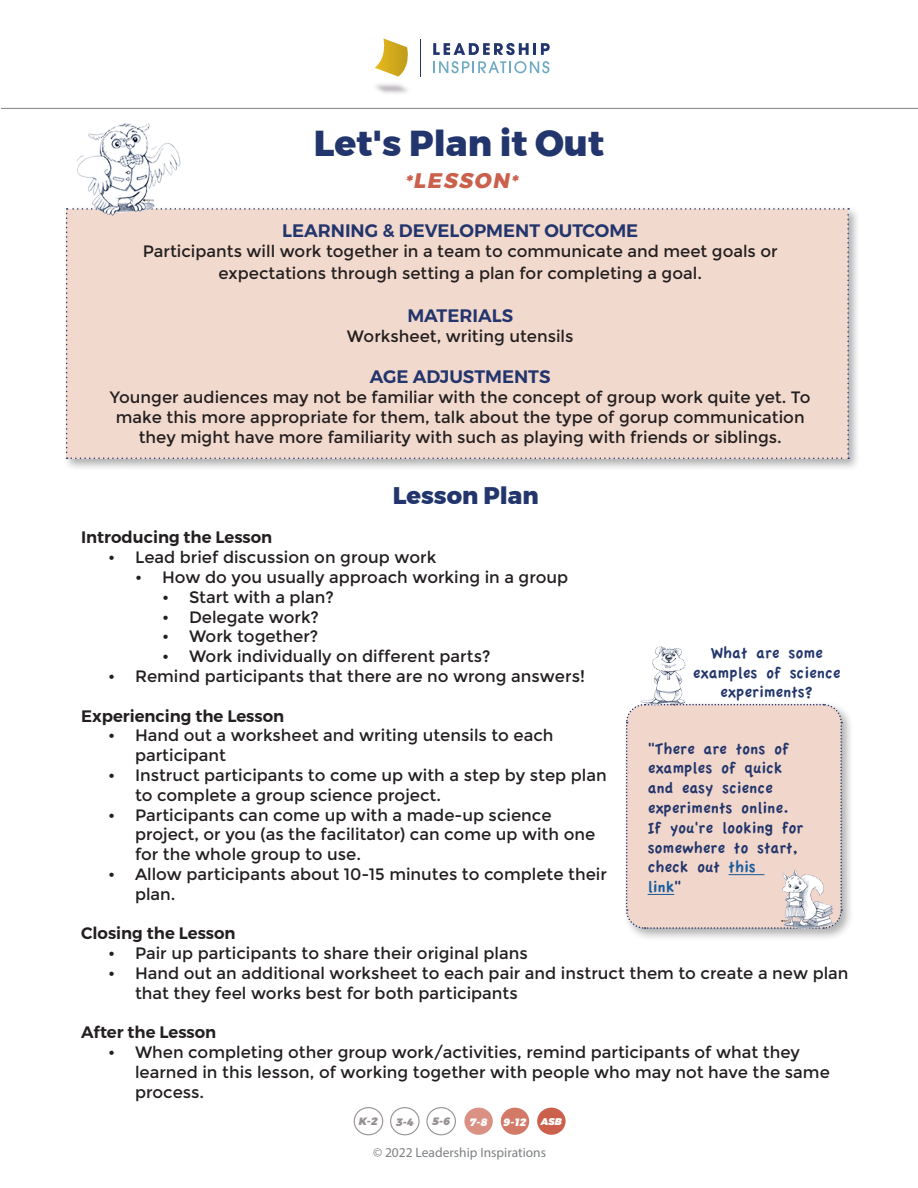
<style>
.page{position:relative;width:918px;height:1188px;background:#fff}
.page>*{position:absolute;margin:0;border:0;box-sizing:border-box;transform-origin:0 0}
.t1{font:800 36px "Montserrat";color:#22356c}
.t2{font:800 24px "Montserrat";color:#22356c}
.t3{font:italic 800 21px "Montserrat";color:#cb614d}
.t4{font:600 18px "Montserrat";color:#22356c}
.t5{font:16.5px/19.8px "Montserrat";color:#231f20}
.t6{font:16.5px/19.8px "Apple Casual";color:#22356c}
.t7{font:600 16.5px "Montserrat";color:#231f20}
.t8{font:13.5px "Myriad Pro";color:#7e8083}
.t9{font:italic 900 10.65px "Montserrat";color:#969190}
.t10{font:italic 900 10.65px "Montserrat";color:#fff}
.t11{font:italic 900 9.75px "Montserrat";color:#fff}
.s1{font-size:18px}
.s2{color:#175d9e}
</style>
<div class="page">
<hr style="left:1px;top:108px;width:917px;height:1px;background:#7e8083">
<div style="left:354px;top:1107px;width:29px;height:28px;border:1px solid #969190;border-radius:50%"></div>
<div style="left:390px;top:1107px;width:30px;height:28px;border:1px solid #969190;border-radius:50%"></div>
<div style="left:426px;top:1107px;width:30px;height:28px;border:1px solid #969190;border-radius:50%"></div>
<div style="left:464px;top:1108px;width:29px;height:27px;background:#da9082;border-radius:50%"></div>
<div style="left:501px;top:1108px;width:28px;height:27px;background:#d27968;border-radius:50%"></div>
<div style="left:537px;top:1108px;width:29px;height:27px;background:#cb614d;border-radius:50%"></div>
<svg style="left:433px;top:43px;width:117px;height:12px"></svg>
<svg style="left:439px;top:61px;width:110px;height:12px"></svg>
<hr style="left:420px;top:39px;width:1px;height:38px;background:#22356c">
<svg style="left:383px;top:38px;width:25px;height:16px"></svg>
<img style="left:374px;top:54px;width:65px;height:40px">
<div style="left:63px;top:206px;width:798px;height:265px;background:#231f20;opacity:.35"></div>
<div style="left:66px;top:208px;width:783px;height:251px;background:#f2d9cd"></div>
<div style="left:623px;top:701px;width:231px;height:240px;background:#231f20;opacity:.35"></div>
<div style="left:625px;top:703px;width:218px;height:227px;background:#f0d6cb"></div>
<img style="left:73px;top:123px;width:108px;height:92px">
<img style="left:641px;top:646px;width:45px;height:60px">
<img style="left:778px;top:869px;width:57px;height:59px">
<h1 class="t1" style="left:314px;top:121px;width:292px">Let's Plan it Out</h1>
<p class="t3" style="left:405px;top:168px;width:118px"><span class="s1">*</span>LESSON<span class="s1">*</span></p>
<p class="t4" style="left:282px;top:220px;width:358px">LEARNING &amp; DEVELOPMENT OUTCOME</p>
<p class="t5" style="left:143px;top:240px;width:637px;line-height:21.6px;text-align:center">Participants will work together in a team to communicate and meet goals or expectations through setting a plan for completing a goal.</p>
<p class="t4" style="left:407px;top:305px;width:107px">MATERIALS</p>
<p class="t5" style="left:347px;top:326px;width:228px">Worksheet, writing utensils</p>
<p class="t4" style="left:370px;top:366px;width:182px">AGE ADJUSTMENTS</p>
<p class="t5" style="left:110px;top:387px;width:702px;text-align:center">Younger audiences may not be familiar with the concept of group work quite yet. To make this more appropriate for them, talk about the type of gorup communication they might have more familiarity with such as playing with friends or siblings.</p>
<h2 class="t2" style="left:393px;top:481px;width:148px">Lesson Plan</h2>
<p class="t7" style="left:81px;top:527px;width:193px">Introducing the Lesson</p>
<p class="t5" style="left:108px;top:547px;width:330px">• Lead brief discussion on group work</p>
<p class="t5" style="left:135px;top:567px;width:435px">• How do you usually approach working in a group</p>
<p class="t5" style="left:162px;top:587px;width:173px">• Start with a plan?</p>
<p class="t5" style="left:162px;top:607px;width:159px">• Delegate work?</p>
<p class="t5" style="left:162px;top:627px;width:158px">• Work together?</p>
<p class="t5" style="left:162px;top:646px;width:330px">• Work individually on different parts?</p>
<p class="t5" style="left:108px;top:666px;width:478px">• Remind participants that there are no wrong answers!</p>
<p class="t7" style="left:81px;top:706px;width:205px">Experiencing the Lesson</p>
<p class="t5" style="left:135px;top:726px;width:420px;text-indent:-27px">• Hand out a worksheet and writing utensils to each participant</p>
<p class="t5" style="left:135px;top:765px;width:473px;text-indent:-27px">• Instruct participants to come up with a step by step plan to complete a group science project.</p>
<p class="t5" style="left:135px;top:805px;width:462px;text-indent:-27px">• Participants can come up with a made-up science project, or you (as the facilitator) can come up with one for the whole group to use.</p>
<p class="t5" style="left:135px;top:864px;width:473px;text-indent:-27px">• Allow participants about 10-15 minutes to complete their plan.</p>
<p class="t7" style="left:81px;top:923px;width:156px">Closing the Lesson</p>
<p class="t5" style="left:108px;top:943px;width:421px">• Pair up participants to share their original plans</p>
<p class="t5" style="left:135px;top:963px;width:715px;text-indent:-27px">• Hand out an additional worksheet to each pair and instruct them to create a new plan that they feel works best for both participants</p>
<p class="t7" style="left:81px;top:1022px;width:137px">After the Lesson</p>
<p class="t5" style="left:135px;top:1042px;width:696px;text-indent:-27px">• When completing other group work/activities, remind participants of what they learned in this lesson, of working together with people who may not have the same process.</p>
<p class="t6" style="left:693px;top:643px;width:149px;text-align:center">What are some examples of science experiments?</p>
<p class="t6" style="left:648px;top:739px;width:157px">"There are tons of examples of quick and easy science experiments online.<br>If you're looking for somewhere to start, check out <span class="s2">this<br>link</span>"</p>
<p class="t9" style="left:359px;top:1115px;width:21px">K-2</p>
<p class="t9" style="left:396px;top:1116px;width:20px">3-4</p>
<p class="t9" style="left:432px;top:1115px;width:20px">5-6</p>
<p class="t10" style="left:470px;top:1116px;width:20px">7-8</p>
<p class="t10" style="left:503px;top:1115px;width:25px">9-12</p>
<p class="t11" style="left:541px;top:1115px;width:23px">ASB</p>
<p class="t8" style="left:373px;top:1144px;width:175px">© 2022 Leadership Inspirations</p>
</div>
